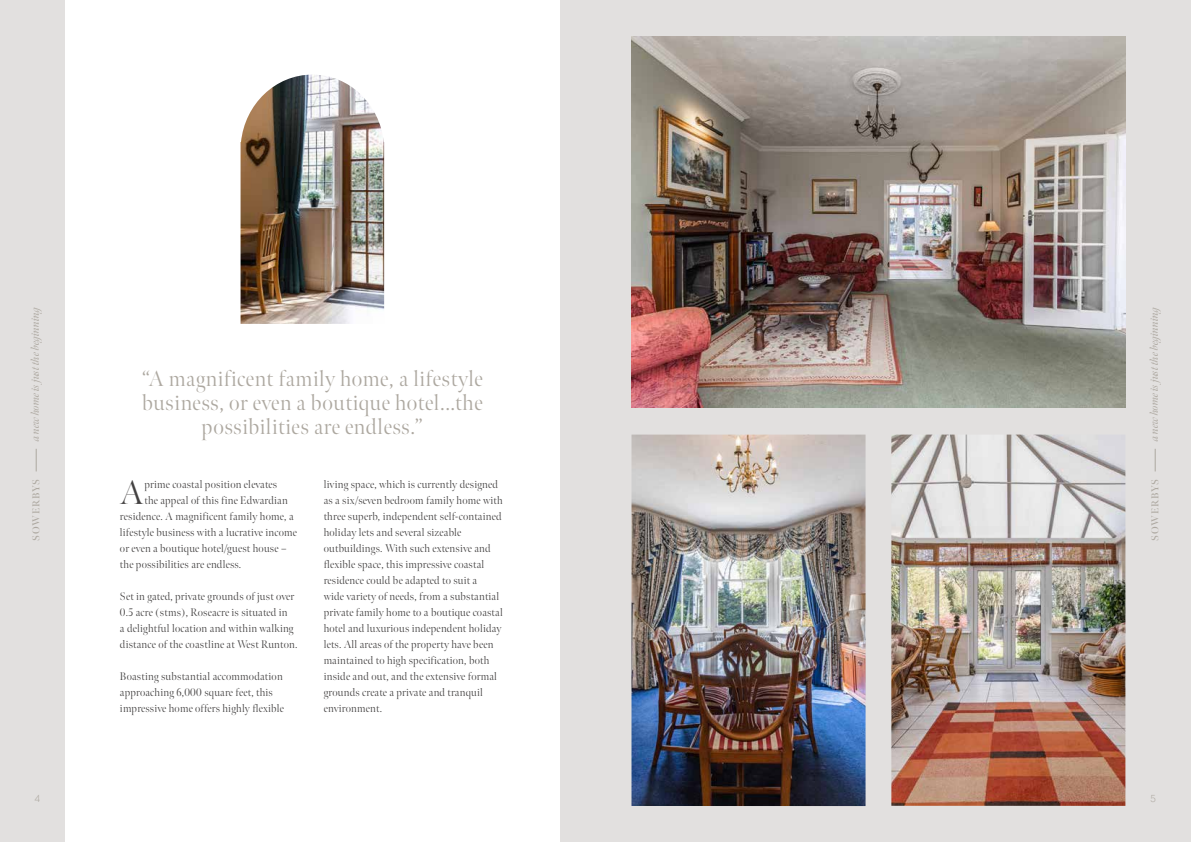
<style>
.page{position:relative;width:1191px;height:842px;background:#fff}
.page>*{position:absolute;margin:0;border:0;box-sizing:border-box;transform-origin:0 0}
.t1{font:300 34px "Meno Banner";color:#434141}
.t2{font:300 22px/24px "Meno Banner";letter-spacing:.025em;color:#ada8a0;text-align:center}
.t3{font:300 11px/16px "Meno Banner";letter-spacing:.02em;color:#434141}
.t4{font:italic 11px "Meno Banner";letter-spacing:-.01em;color:#ada8a0}
.t5{font:600 10px "Meno Banner";letter-spacing:.08em;color:#ada8a0}
.t6{font:300 10px "Quasimoda";color:#ada8a0}
</style>
<div class="page">
<div style="left:0;top:0;width:595px;height:842px;background:#e2e0df"></div>
<div style="left:595px;top:0;width:596px;height:842px;background:#e2e0df"></div>
<svg style="left:36px;top:449px;width:1px;height:22px"></svg>
<svg style="left:1155px;top:449px;width:1px;height:22px"></svg>
<div style="left:65px;top:0;width:494px;height:842px;background:#fff"></div>
<img style="left:240px;top:75px;width:144px;height:249px">
<img style="left:631px;top:36px;width:494px;height:371px">
<img style="left:891px;top:435px;width:234px;height:371px">
<img style="left:631px;top:435px;width:234px;height:371px">
<p class="t4" style="left:29px;top:441px;width:138px;rotate:-90deg">a new home is just the beginning</p>
<p class="t4" style="left:1147px;top:441px;width:138px;rotate:-90deg">a new home is just the beginning</p>
<h1 class="t1" style="left:120px;top:472px;width:25px">A</h1>
<p class="t3" style="left:144px;top:477px;width:134px">prime coastal position elevates</p>
<h2 class="t2" style="left:142px;top:367px;width:342px">“A magnificent family home, a lifestyle business, or even a boutique hotel...the possibilities are endless.”</h2>
<p class="t5" style="left:30px;top:541px;width:63px;rotate:-90deg">SOWERBYS</p>
<p class="t5" style="left:1149px;top:541px;width:63px;rotate:-90deg">SOWERBYS</p>
<p class="t3" style="left:324px;top:477px;width:181px">living space, which is currently designed as a six/seven bedroom family home with three superb, independent self-contained holiday lets and several sizeable outbuildings. With such extensive and flexible space, this impressive coastal residence could be adapted to suit a<br>wide variety of needs, from a substantial private family home to a boutique coastal hotel and luxurious independent holiday lets. All areas of the property have been maintained to high specification, both inside and out, and the extensive formal grounds create a private and tranquil environment.</p>
<p class="t3" style="left:144px;top:493px;width:145px">the appeal of this fine Edwardian</p>
<p class="t3" style="left:120px;top:509px;width:175px">residence. A magnificent family home, a</p>
<p class="t3" style="left:120px;top:525px;width:179px">lifestyle business with a lucrative income</p>
<p class="t3" style="left:120px;top:541px;width:168px">or even a boutique hotel/guest house –</p>
<p class="t3" style="left:120px;top:557px;width:123px">the possibilities are endless.</p>
<p class="t3" style="left:120px;top:589px;width:179px">Set in gated, private grounds of just over 0.5 acre (stms), Roseacre is situated in<br>a delightful location and within walking distance of the coastline at West Runton.</p>
<p class="t3" style="left:120px;top:669px;width:165px">Boasting substantial accommodation approaching 6,000 square feet, this impressive home offers highly flexible</p>
<p class="t6" style="left:35px;top:791px;width:7px">4</p>
<p class="t6" style="left:1150px;top:791px;width:7px">5</p>
</div>
